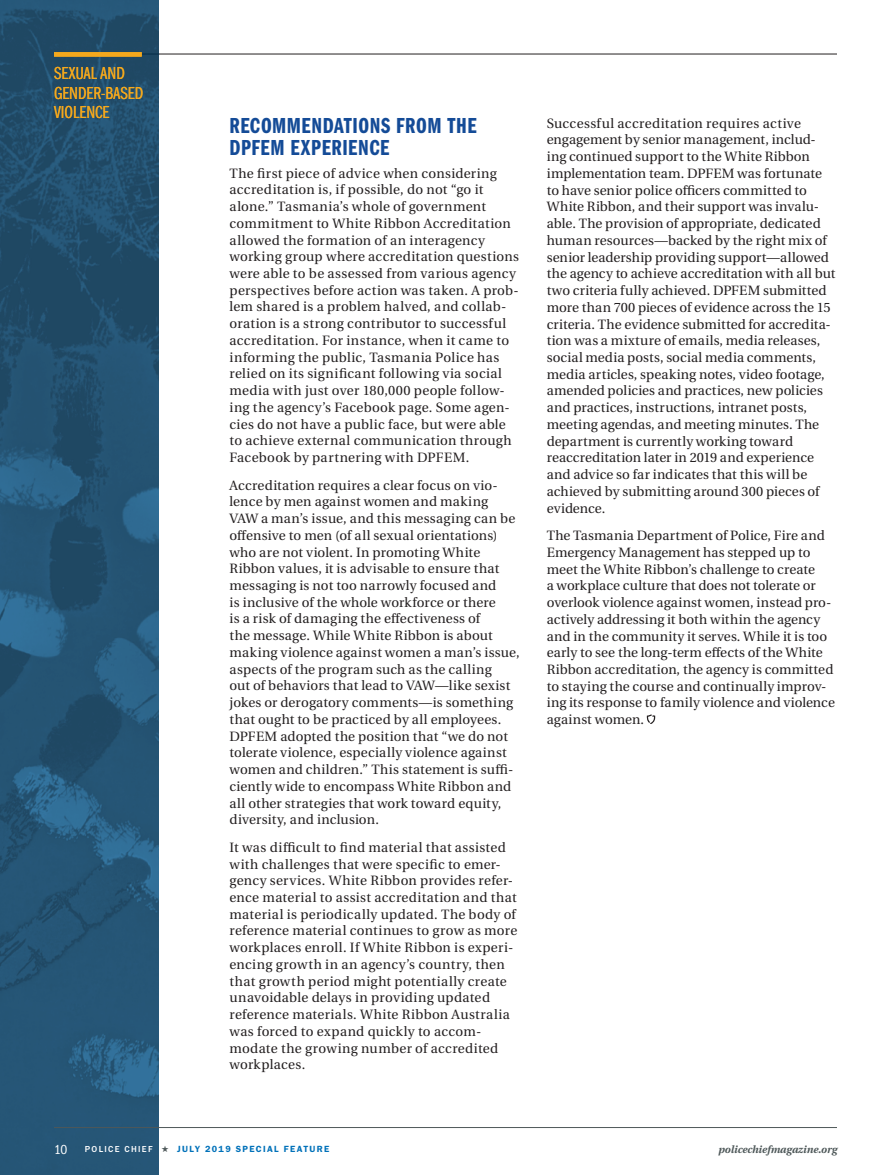
<style>
.page{position:relative;width:891px;height:1175px;background:#fff}
.page>*{position:absolute;margin:0;border:0;box-sizing:border-box;transform-origin:0 0}
.t1{font:22.5px/22.5px "ITC Franklin Gothic Std Dm Cp";letter-spacing:.025em;color:#144b97}
.t2{font:18px/19.5px "ITC Franklin Gothic Std Bk Cp";letter-spacing:.005em;color:#f4a81d}
.t3{font:13.5px/16.8px "Heuristica";letter-spacing:.015em;color:#231f20}
.t4{font:condensed 13.5px "ITC Franklin Gothic Std";color:#fff}
.t5{font:italic 700 10.5px "Heuristica";color:#4e5859}
.t6{font:600 9px "ITC Franklin Gothic Std";letter-spacing:.15em;color:#0071b9}
.s1{font-weight:500;color:#fff}
.s2{color:#4e5859}
</style>
<div class="page">
<hr style="left:54px;top:54px;width:783px;height:1px;background:#231f20">
<img style="left:0;top:0;width:159px;height:1174px">
<svg style="left:646px;top:714px;width:9px;height:10px"></svg>
<div style="left:54px;top:52px;width:88px;height:5px;background:#f4a81d"></div>
<hr style="left:54px;top:1127px;width:783px;height:1px;background:#4e5859">
<h2 class="t2" style="left:54px;top:64px;width:91px">SEXUAL AND<br>GENDER-BASED<br>VIOLENCE</h2>
<h1 class="t1" style="left:230px;top:115px;width:249px">RECOMMENDATIONS FROM THE<br>DPFEM EXPERIENCE</h1>
<p class="t3" style="left:230px;top:165px;width:291px">The first piece of advice when considering accreditation is, if possible, do not “go it alone.” Tasmania’s whole of government commitment to White Ribbon Accreditation allowed the formation of an interagency working group where accreditation questions were able to be assessed from various agency perspectives before action was taken. A prob&shy;lem shared is a problem halved, and collab&shy;oration is a strong contributor to successful accreditation. For instance, when it came to informing the public, Tasmania Police has relied on its significant following via social media with just over 180,000 people follow&shy;ing the agency’s Facebook page. Some agen&shy;cies do not have a public face, but were able to achieve external communication through Facebook by partnering with DPFEM.</p>
<p class="t3" style="left:230px;top:477px;width:292px">Accreditation requires a clear focus on vio&shy;lence by men against women and making VAW a man’s issue, and this messaging can be offensive to men (of all sexual orientations) who are not violent. In promoting White Ribbon values, it is advisable to ensure that messaging is not too narrowly focused and<br>is inclusive of the whole workforce or there<br>is a risk of damaging the effectiveness of<br>the message. While White Ribbon is about making violence against women a man’s issue, aspects of the program such as the calling<br>out of behaviors that lead to VAW—like sexist jokes or derogatory comments—is something that ought to be practiced by all employees.<br>DPFEM adopted the position that “we do not tolerate violence, especially violence against women and children.” This statement is suffi&shy;ciently wide to encompass White Ribbon and all other strategies that work toward equity, diversity, and inclusion.</p>
<p class="t3" style="left:230px;top:839px;width:289px">It was difficult to find material that assisted with challenges that were specific to emer&shy;gency services. White Ribbon provides refer&shy;ence material to assist accreditation and that material is periodically updated. The body of reference material continues to grow as more workplaces enroll. If White Ribbon is experi&shy;encing growth in an agency’s country, then that growth period might potentially create unavoidable delays in providing updated reference materials. White Ribbon Australia was forced to expand quickly to accom&shy;modate the growing number of accredited workplaces.</p>
<p class="t3" style="left:547px;top:115px;width:290px">Successful accreditation requires active engagement by senior management, includ&shy;ing continued support to the White Ribbon implementation team. DPFEM was fortunate to have senior police officers committed to White Ribbon, and their support was invalu&shy;able. The provision of appropriate, dedicated human resources—backed by the right mix of senior leadership providing support—allowed the agency to achieve accreditation with all but two criteria fully achieved. DPFEM submitted more than 700 pieces of evidence across the 15 criteria. The evidence submitted for accredita&shy;tion was a mixture of emails, media releases, social media posts, social media comments, media articles, speaking notes, video footage, amended policies and practices, new policies and practices, instructions, intranet posts, meeting agendas, and meeting minutes. The department is currently working toward reaccreditation later in 2019 and experience and advice so far indicates that this will be achieved by submitting around 300 pieces of evidence.</p>
<p class="t3" style="left:547px;top:527px;width:290px">The Tasmania Department of Police, Fire and Emergency Management has stepped up to meet the White Ribbon’s challenge to create<br>a workplace culture that does not tolerate or overlook violence against women, instead pro&shy;actively addressing it both within the agency and in the community it serves. While it is too early to see the long-term effects of the White Ribbon accreditation, the agency is committed to staying the course and continually improv&shy;ing its response to family violence and violence against women.</p>
<p class="t4" style="left:54px;top:1141px;width:15px">10</p>
<p class="t6" style="left:85px;top:1143px;width:246px"><span class="s1">POLICE CHIEF</span> <span class="s2">★</span> JULY 2019 SPECIAL FEATURE</p>
<p class="t5" style="left:718px;top:1140px;width:120px">policechiefmagazine.org</p>
</div>
